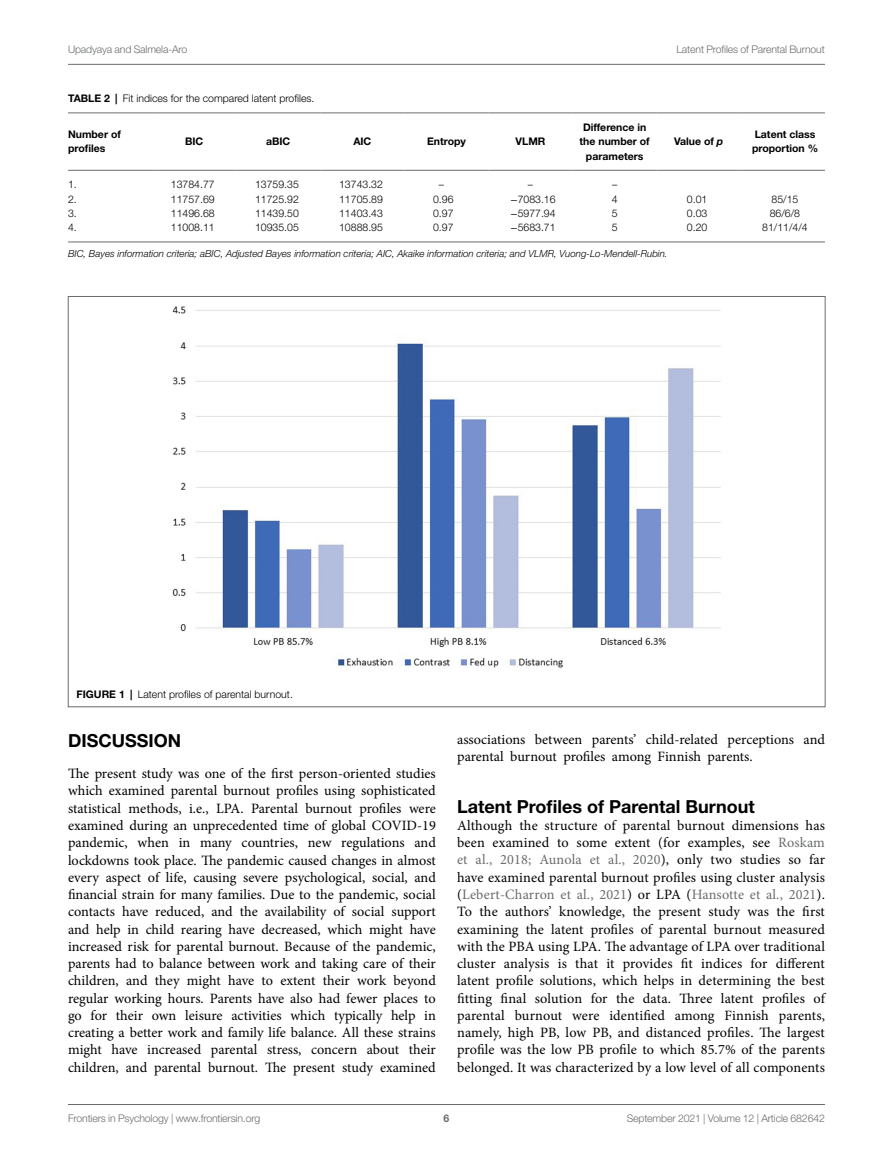
<style>
.page{position:relative;width:893px;height:1170px;background:#fff}
.page>*{position:absolute;margin:0;border:0;box-sizing:border-box;transform-origin:0 0}
.HEAD_2{font:700 18px "Helvetica Neue LT Std";color:#000}
.HEAD_1{font:700 18px "Helvetica Neue LT Std";color:#000}
.TEXT_FLUSH{font:14.25px/17.2px "Minion Pro";color:#000;text-align:justify}
.TB_TX{font:300 10.5px "Helvetica Neue LT Std";color:#000}
.t1{font:300 10.5px "Helvetica Neue LT Std";letter-spacing:-.015em;color:#6a6c6c}
.TB_CH{font:700 10.5px/14.2px "Helvetica Neue LT Std";color:#000}
.TT_NO_RULE{font:300 10.5px "Helvetica Neue LT Std";color:#000}
.FIG_LEG{font:300 10.5px "Helvetica Neue LT Std";color:#000}
.t2{font:700 10.5px "Helvetica Neue LT Std";color:#6a6c6c}
.TFN{font:italic 300 9.75px "Helvetica Neue LT Std";color:#000}
.s1{font-weight:700}
.s2{font-style:italic}
.s3{font-family:"STIX General";font-weight:400}
.s4{color:#6a6c6c}
</style>
<div class="page">
<hr style="left:68px;top:64px;width:757px;height:1px;background:#6a6c6c">
<hr style="left:68px;top:1104px;width:757px;height:1px;background:#6a6c6c">
<img style="left:172px;top:306px;width:549px;height:362px">
<hr style="left:68px;top:242px;width:757px;height:1px;background:#6a6c6c">
<hr style="left:152px;top:113px;width:84px;height:1px;background:#6a6c6c">
<hr style="left:236px;top:113px;width:84px;height:1px;background:#6a6c6c">
<hr style="left:320px;top:113px;width:84px;height:1px;background:#6a6c6c">
<hr style="left:404px;top:113px;width:85px;height:1px;background:#6a6c6c">
<hr style="left:489px;top:113px;width:84px;height:1px;background:#6a6c6c">
<hr style="left:573px;top:113px;width:84px;height:1px;background:#6a6c6c">
<hr style="left:657px;top:113px;width:84px;height:1px;background:#6a6c6c">
<hr style="left:741px;top:113px;width:84px;height:1px;background:#6a6c6c">
<hr style="left:68px;top:113px;width:84px;height:1px;background:#6a6c6c">
<hr style="left:68px;top:170px;width:84px;height:1px;background:#6a6c6c">
<hr style="left:152px;top:170px;width:84px;height:1px;background:#6a6c6c">
<hr style="left:236px;top:170px;width:84px;height:1px;background:#6a6c6c">
<hr style="left:320px;top:170px;width:84px;height:1px;background:#6a6c6c">
<hr style="left:404px;top:170px;width:85px;height:1px;background:#6a6c6c">
<hr style="left:489px;top:170px;width:84px;height:1px;background:#6a6c6c">
<hr style="left:573px;top:170px;width:84px;height:1px;background:#6a6c6c">
<hr style="left:657px;top:170px;width:84px;height:1px;background:#6a6c6c">
<hr style="left:741px;top:170px;width:84px;height:1px;background:#6a6c6c">
<p class="t1" style="left:68px;top:42px;width:121px">Upadyaya and Salmela-Aro</p>
<p class="t1" style="left:676px;top:42px;width:150px">Latent Profiles of Parental Burnout</p>
<p class="TT_NO_RULE" style="left:68px;top:92px;width:248px"><span class="s1">TABLE 2 |</span> Fit indices for the compared latent profiles.</p>
<p class="TB_CH" style="left:68px;top:127px;width:54px">Number of profiles</p>
<p class="TB_CH" style="left:185px;top:134px;width:20px">BIC</p>
<p class="TB_CH" style="left:266px;top:134px;width:26px">aBIC</p>
<p class="TB_CH" style="left:353px;top:134px;width:20px">AIC</p>
<p class="TB_CH" style="left:427px;top:134px;width:40px">Entropy</p>
<p class="TB_CH" style="left:516px;top:134px;width:31px">VLMR</p>
<p class="TB_CH" style="left:580px;top:120px;width:72px;text-align:center">Difference in the number of parameters</p>
<p class="TB_CH" style="left:674px;top:134px;width:51px">Value of <span class="s2">p</span></p>
<p class="TB_CH" style="left:752px;top:127px;width:68px">Latent class proportion %</p>
<p class="TB_TX" style="left:68px;top:178px;width:10px">1.</p>
<p class="TB_TX" style="left:171px;top:178px;width:45px">13784.77</p>
<p class="TB_TX" style="left:255px;top:178px;width:45px">13759.35</p>
<p class="TB_TX" style="left:339px;top:178px;width:45px">13743.32</p>
<p class="TB_TX" style="left:439px;top:178px;width:7px">–</p>
<p class="TB_TX" style="left:528px;top:178px;width:7px">–</p>
<p class="TB_TX" style="left:612px;top:178px;width:7px">–</p>
<p class="TB_TX" style="left:68px;top:192px;width:10px">2.</p>
<p class="TB_TX" style="left:171px;top:192px;width:45px">11757.69</p>
<p class="TB_TX" style="left:255px;top:192px;width:45px">11725.92</p>
<p class="TB_TX" style="left:339px;top:192px;width:45px">11705.89</p>
<p class="TB_TX" style="left:433px;top:192px;width:22px">0.96</p>
<p class="TB_TX" style="left:510px;top:192px;width:47px"><span class="s3">−</span>7083.16</p>
<p class="TB_TX" style="left:612px;top:192px;width:7px">4</p>
<p class="TB_TX" style="left:687px;top:192px;width:22px">0.01</p>
<p class="TB_TX" style="left:771px;top:192px;width:28px">85/15</p>
<p class="TB_TX" style="left:68px;top:207px;width:10px">3.</p>
<p class="TB_TX" style="left:171px;top:207px;width:45px">11496.68</p>
<p class="TB_TX" style="left:255px;top:207px;width:45px">11439.50</p>
<p class="TB_TX" style="left:339px;top:207px;width:45px">11403.43</p>
<p class="TB_TX" style="left:433px;top:207px;width:22px">0.97</p>
<p class="TB_TX" style="left:510px;top:207px;width:47px"><span class="s3">−</span>5977.94</p>
<p class="TB_TX" style="left:612px;top:207px;width:7px">5</p>
<p class="TB_TX" style="left:687px;top:207px;width:22px">0.03</p>
<p class="TB_TX" style="left:770px;top:207px;width:32px">86/6/8</p>
<p class="TB_TX" style="left:68px;top:221px;width:10px">4.</p>
<p class="TB_TX" style="left:171px;top:221px;width:45px">11008.11</p>
<p class="TB_TX" style="left:255px;top:221px;width:45px">10935.05</p>
<p class="TB_TX" style="left:339px;top:221px;width:45px">10888.95</p>
<p class="TB_TX" style="left:433px;top:221px;width:22px">0.97</p>
<p class="TB_TX" style="left:510px;top:221px;width:47px"><span class="s3">−</span>5683.71</p>
<p class="TB_TX" style="left:612px;top:221px;width:7px">5</p>
<p class="TB_TX" style="left:687px;top:221px;width:22px">0.20</p>
<p class="TB_TX" style="left:762px;top:221px;width:47px">81/11/4/4</p>
<p class="TFN" style="left:68px;top:247px;width:601px">BIC, Bayes information criteria; aBIC, Adjusted Bayes information criteria; AIC, Akaike information criteria; and VLMR, Vuong-Lo-Mendell-Rubin.</p>
<p class="FIG_LEG" style="left:77px;top:688px;width:218px"><span class="s1">FIGURE 1 |</span> Latent profiles of parental burnout.</p>
<p class="HEAD_1" style="left:68px;top:729px;width:115px">DISCUSSION</p>
<p class="TEXT_FLUSH" style="left:68px;top:765px;width:369px">The present study was one of the first person-oriented studies which examined parental burnout profiles using sophisticated statistical methods, i.e., LPA. Parental burnout profiles were examined during an unprecedented time of global COVID-19 pandemic, when in many countries, new regulations and lockdowns took place. The pandemic caused changes in almost every aspect of life, causing severe psychological, social, and financial strain for many families. Due to the pandemic, social contacts have reduced, and the availability of social support and help in child rearing have decreased, which might have increased risk for parental burnout. Because of the pandemic, parents had to balance between work and taking care of their children, and they might have to extent their work beyond regular working hours. Parents have also had fewer places to go for their own leisure activities which typically help in creating a better work and family life balance. All these strains might have increased parental stress, concern about their children, and parental burnout. The present study examined</p>
<p class="TEXT_FLUSH" style="left:457px;top:731px;width:369px">associations between parents’ child-related perceptions and parental burnout profiles among Finnish parents.</p>
<p class="HEAD_2" style="left:457px;top:795px;width:299px">Latent Profiles of Parental Burnout</p>
<p class="TEXT_FLUSH" style="left:457px;top:816px;width:369px">Although the structure of parental burnout dimensions has been examined to some extent (for examples, see <span class="s4">Roskam et al., 2018; Aunola et al., 2020</span>), only two studies so far have examined parental burnout profiles using cluster analysis (<span class="s4">Lebert-Charron et al., 2021</span>) or LPA (<span class="s4">Hansotte et al., 2021</span>).<br>To the authors’ knowledge, the present study was the first examining the latent profiles of parental burnout measured with the PBA using LPA. The advantage of LPA over traditional cluster analysis is that it provides fit indices for different latent profile solutions, which helps in determining the best fitting final solution for the data. Three latent profiles of parental burnout were identified among Finnish parents, namely, high PB, low PB, and distanced profiles. The largest profile was the low PB profile to which 85.7% of the parents belonged. It was characterized by a low level of all components</p>
<p class="t1" style="left:68px;top:1111px;width:194px">Frontiers in Psychology | www.frontiersin.org</p>
<p class="t2" style="left:444px;top:1111px;width:7px">6</p>
<p class="t1" style="left:627px;top:1111px;width:200px">September 2021 | Volume 12 | Article 682642</p>
</div>
